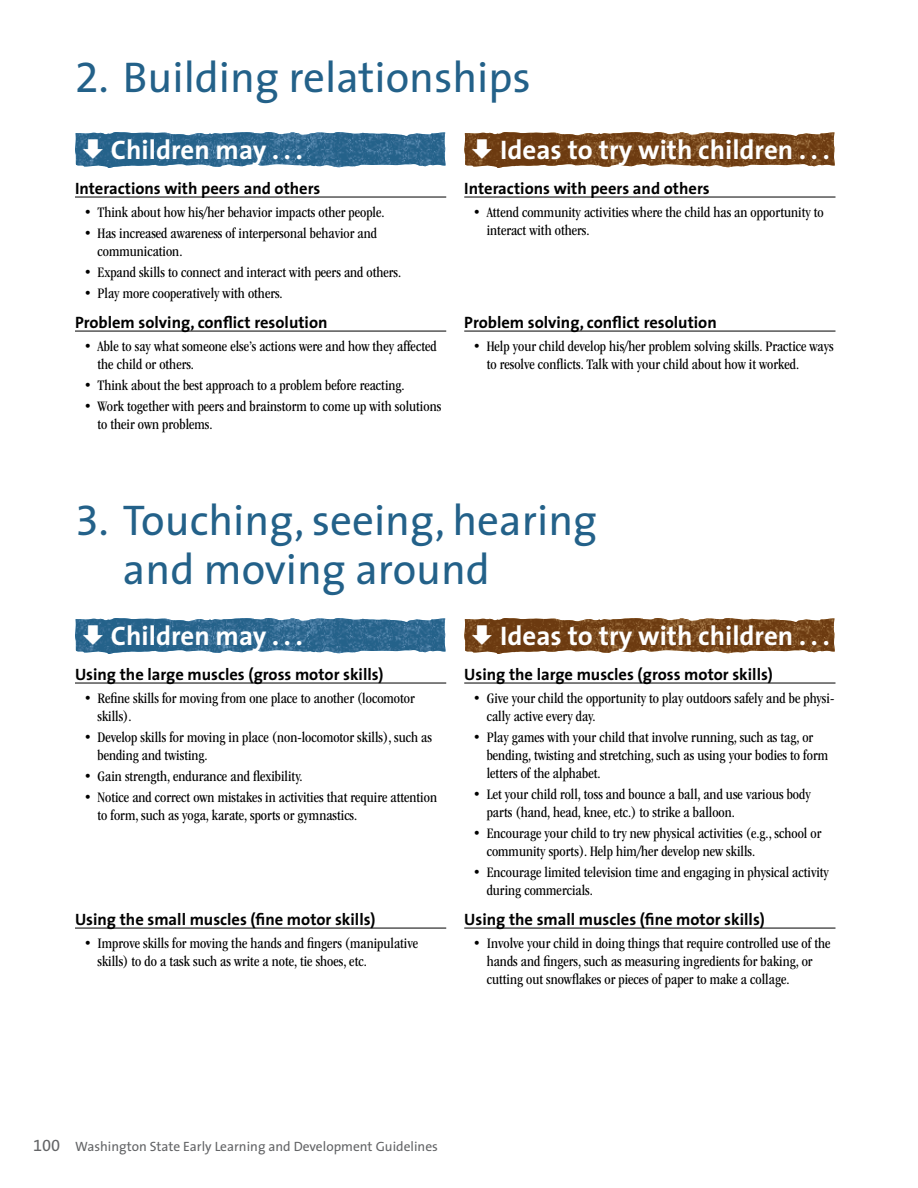
<style>
.page{position:relative;width:918px;height:1188px;background:#fff}
.page>*{position:absolute;margin:0;border:0;box-sizing:border-box;transform-origin:0 0}
.t1{font:43.2px/48.6px "The Sans";color:#236189}
.t2{font:700 27px "The Sans";color:#fff}
.t3{font:700 16.5px "The Sans";color:#000}
.t4{font:condensed 15px/18px "ITC Garamond Std";color:#000}
.t5{font:13.5px "The Sans";color:#636466}
.s1{font-family:"The Sans Expert"}
.s2{font-family:"The Sans Expert";font-size:16.5px}
</style>
<div class="page">
<hr style="left:75px;top:197px;width:371px;height:1px;background:#000">
<hr style="left:464px;top:197px;width:372px;height:1px;background:#000">
<hr style="left:75px;top:331px;width:371px;height:1px;background:#000">
<hr style="left:464px;top:331px;width:372px;height:1px;background:#000">
<hr style="left:75px;top:683px;width:371px;height:1px;background:#000">
<hr style="left:464px;top:683px;width:372px;height:1px;background:#000">
<hr style="left:75px;top:928px;width:371px;height:1px;background:#000">
<hr style="left:464px;top:928px;width:372px;height:1px;background:#000">
<svg style="left:75px;top:132px;width:371px;height:36px;background:#44789c"></svg>
<svg style="left:464px;top:132px;width:371px;height:36px;background:#845831"></svg>
<svg style="left:75px;top:618px;width:371px;height:36px;background:#44789c"></svg>
<svg style="left:464px;top:618px;width:371px;height:36px;background:#845831"></svg>
<h1 class="t1" style="left:75px;top:52px;width:457px"><span class="s1">2.</span> Building relationships</h1>
<h2 class="t2" style="left:111px;top:127px;width:193px">Children may . . .</h2>
<h2 class="t2" style="left:500px;top:127px;width:331px">Ideas to try with children . . .</h2>
<p class="t3" style="left:75px;top:174px;width:247px">Interactions with peers and others</p>
<p class="t4" style="left:84px;top:204px;width:302px">• Think about how his/her behavior impacts other people.</p>
<p class="t4" style="left:98px;top:225px;width:281px;text-indent:-14px">• Has increased awareness of interpersonal behavior and communication.</p>
<p class="t4" style="left:84px;top:264px;width:319px">• Expand skills to connect and interact with peers and others.</p>
<p class="t4" style="left:84px;top:285px;width:200px">• Play more cooperatively with others.</p>
<p class="t3" style="left:464px;top:174px;width:247px">Interactions with peers and others</p>
<p class="t4" style="left:487px;top:204px;width:339px;text-indent:-14px">• Attend community activities where the child has an opportunity to interact with others.</p>
<p class="t3" style="left:75px;top:308px;width:254px">Problem solving, conflict resolution</p>
<p class="t4" style="left:98px;top:338px;width:341px;text-indent:-14px">• Able to say what someone else’s actions were and how they affected the child or others.</p>
<p class="t4" style="left:84px;top:377px;width:322px">• Think about the best approach to a problem before reacting.</p>
<p class="t4" style="left:98px;top:398px;width:345px;text-indent:-14px">• Work together with peers and brainstorm to come up with solutions to their own problems.</p>
<p class="t3" style="left:464px;top:308px;width:254px">Problem solving, conflict resolution</p>
<p class="t4" style="left:487px;top:338px;width:348px;text-indent:-14px">• Help your child develop his/her problem solving skills. Practice ways to resolve conflicts. Talk with your child about how it worked.</p>
<h1 class="t1" style="left:123px;top:495px;width:476px;text-indent:-48px"><span class="s1">3.</span> Touching, seeing, hearing and moving around</h1>
<h2 class="t2" style="left:111px;top:613px;width:193px">Children may . . .</h2>
<h2 class="t2" style="left:500px;top:613px;width:331px">Ideas to try with children . . .</h2>
<p class="t3" style="left:75px;top:660px;width:310px">Using the large muscles (gross motor skills)</p>
<p class="t4" style="left:98px;top:690px;width:319px;text-indent:-14px">• Refine skills for moving from one place to another (locomotor skills).</p>
<p class="t4" style="left:98px;top:729px;width:336px;text-indent:-14px">• Develop skills for moving in place (non-locomotor skills), such as bending and twisting.</p>
<p class="t4" style="left:84px;top:768px;width:220px">• Gain strength, endurance and flexibility.</p>
<p class="t4" style="left:98px;top:789px;width:341px;text-indent:-14px">• Notice and correct own mistakes in activities that require attention to form, such as yoga, karate, sports or gymnastics.</p>
<p class="t3" style="left:464px;top:660px;width:310px">Using the large muscles (gross motor skills)</p>
<p class="t4" style="left:487px;top:690px;width:349px;text-indent:-14px">• Give your child the opportunity to play outdoors safely and be physi&shy;cally active every day.</p>
<p class="t4" style="left:487px;top:729px;width:343px;text-indent:-14px">• Play games with your child that involve running, such as tag, or bending, twisting and stretching, such as using your bodies to form letters of the alphabet.</p>
<p class="t4" style="left:487px;top:786px;width:325px;text-indent:-14px">• Let your child roll, toss and bounce a ball, and use various body parts (hand, head, knee, etc.) to strike a balloon.</p>
<p class="t4" style="left:487px;top:825px;width:336px;text-indent:-14px">• Encourage your child to try new physical activities (e.g., school or community sports). Help him/her develop new skills.</p>
<p class="t4" style="left:487px;top:864px;width:344px;text-indent:-14px">• Encourage limited television time and engaging in physical activity during commercials.</p>
<p class="t3" style="left:75px;top:905px;width:302px">Using the small muscles (fine motor skills)</p>
<p class="t4" style="left:98px;top:935px;width:322px;text-indent:-14px">• Improve skills for moving the hands and fingers (manipulative skills) to do a task such as write a note, tie shoes, etc.</p>
<p class="t3" style="left:464px;top:905px;width:302px">Using the small muscles (fine motor skills)</p>
<p class="t4" style="left:487px;top:935px;width:345px;text-indent:-14px">• Involve your child in doing things that require controlled use of the hands and fingers, such as measuring ingredients for baking, or cutting out snowflakes or pieces of paper to make a collage.</p>
<p class="t5" style="left:33px;top:1135px;width:406px"><span class="s2">100</span> Washington State Early Learning and Development Guidelines</p>
</div>
